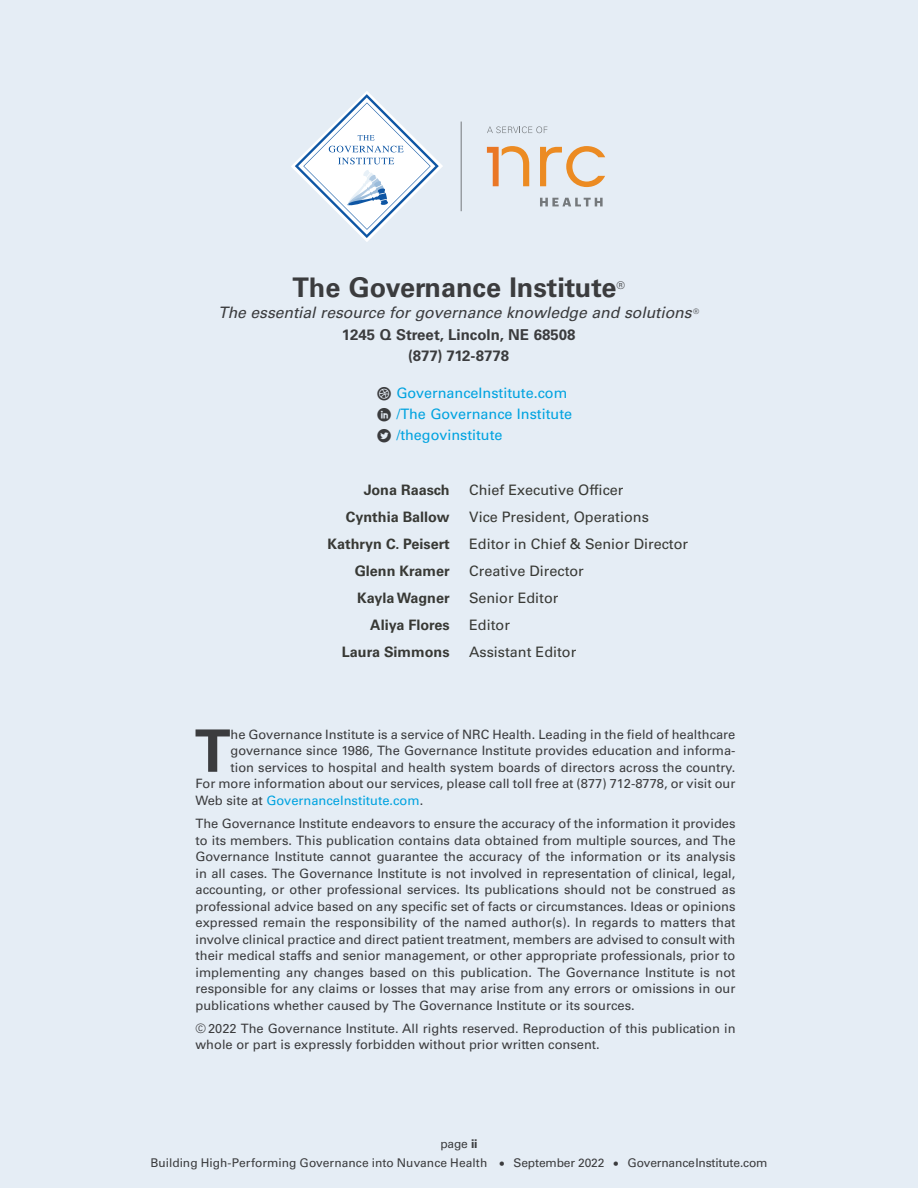
<style>
.page{position:relative;width:918px;height:1188px;background:#e5edf5}
.page>*{position:absolute;margin:0;border:0;box-sizing:border-box;transform-origin:0 0}
.t1{font:700 58.5px "Univers LT Std";color:#3b3c3e}
.t2{font:700 27px "Univers LT Std";color:#3b3c3e}
.t3{font:italic 15.75px "Univers LT Std";letter-spacing:-.005em;color:#3b3c3e}
.body{font:700 15px "Univers LT Std";color:#3b3c3e}
.t4{font:14.4px "Univers LT Std";color:#383935}
.t5{font:700 14.4px "Univers LT Std";color:#383935}
.t6{font:14.4px "Univers LT Std";color:#00a3e0}
.t7{font:12.9px/16.5px "Univers LT Std";color:#3b3c3e;text-align:justify}
.t8{font:12.9px "Univers LT Std";color:#00a3e0}
.t9{font:12px/19.5px "Univers LT Std";letter-spacing:-.005em;color:#3b3c3e;text-align:center}
.t10{font:10.5px "Univers LT Std";color:#3b3c3e}
.s1{color:#3b3c3e}
.s2{font-weight:700}
</style>
<div class="page">
<hr style="left:461px;top:122px;width:1px;height:89px;background:#75797c">
<svg style="left:540px;top:198px;width:63px;height:8px"></svg>
<svg style="left:540px;top:146px;width:65px;height:41px"></svg>
<svg style="left:487px;top:146px;width:42px;height:40px"></svg>
<svg style="left:487px;top:126px;width:60px;height:7px"></svg>
<svg style="left:291px;top:91px;width:152px;height:151px"></svg>
<p class="t2" style="left:292px;top:272px;width:325px">The Governance Institute</p>
<p class="t10" style="left:616px;top:279px;width:10px">®</p>
<p class="t3" style="left:218px;top:303px;width:483px">The essential resource for governance knowledge and solutions <sup>®</sup></p>
<p class="body" style="left:342px;top:325px;width:235px">1245 Q Street, Lincoln, NE 68508</p>
<p class="body" style="left:408px;top:346px;width:102px">(877) 712-8778</p>
<p class="t6" style="left:378px;top:384px;width:191px"><span class="s1">□</span> GovernanceInstitute.com</p>
<p class="t6" style="left:396px;top:405px;width:177px">/The Governance Institute</p>
<p class="t6" style="left:378px;top:426px;width:126px"><span class="s1">▼</span> /thegovinstitute</p>
<p class="t5" style="left:364px;top:481px;width:87px">Jona Raasch</p>
<p class="t4" style="left:469px;top:481px;width:156px">Chief Executive Officer</p>
<p class="t5" style="left:346px;top:508px;width:105px">Cynthia Ballow</p>
<p class="t4" style="left:469px;top:508px;width:181px">Vice President, Operations</p>
<p class="t5" style="left:328px;top:535px;width:124px">Kathryn C. Peisert</p>
<p class="t4" style="left:469px;top:535px;width:220px">Editor in Chief &amp; Senior Director</p>
<p class="t5" style="left:355px;top:562px;width:96px">Glenn Kramer</p>
<p class="t4" style="left:469px;top:562px;width:116px">Creative Director</p>
<p class="t5" style="left:357px;top:589px;width:94px">Kayla Wagner</p>
<p class="t4" style="left:469px;top:589px;width:91px">Senior Editor</p>
<p class="t5" style="left:370px;top:616px;width:81px">Aliya Flores</p>
<p class="t4" style="left:469px;top:616px;width:42px">Editor</p>
<p class="t5" style="left:342px;top:643px;width:109px">Laura Simmons</p>
<p class="t4" style="left:469px;top:643px;width:109px">Assistant Editor</p>
<p class="t1" style="left:195px;top:717px;width:37px">T</p>
<p class="t7" style="left:230px;top:726px;width:507px">he Governance Institute is a service of NRC Health. Leading in the field of healthcare</p>
<p class="t7" style="left:230px;top:743px;width:507px">governance since 1986, The Governance Institute provides education and informa-</p>
<p class="t7" style="left:230px;top:759px;width:507px">tion services to hospital and health system boards of directors across the country.</p>
<p class="t7" style="left:196px;top:776px;width:542px">For more information about our services, please call toll free at (877) 712-8778, or visit our</p>
<p class="t8" style="left:196px;top:793px;width:229px"><span class="s1">Web site at</span> GovernanceInstitute.com<span class="s1">.</span></p>
<p class="t7" style="left:196px;top:815px;width:542px">The Governance Institute endeavors to ensure the accuracy of the information it provides to its members. This publication contains data obtained from multiple sources, and The Governance Institute cannot guarantee the accuracy of the information or its analysis in all cases. The Governance Institute is not involved in representation of clinical, legal, accounting, or other professional services. Its publications should not be construed as professional advice based on any specific set of facts or circumstances. Ideas or opinions expressed remain the responsibility of the named author(s). In regards to matters that involve clinical practice and direct patient treatment, members are advised to consult with their medical staffs and senior management, or other appropriate professionals, prior to implementing any changes based on this publication. The Governance Institute is not responsible for any claims or losses that may arise from any errors or omissions in our publications whether caused by The Governance Institute or its sources.</p>
<p class="t7" style="left:196px;top:1020px;width:542px">© 2022 The Governance Institute. All rights reserved. Reproduction of this publication in whole or part is expressly forbidden without prior written consent.</p>
<p class="t9" style="left:150px;top:1134px;width:619px">page <span class="s2">ii<br></span>Building High-Performing Governance into Nuvance Health • September 2022 • GovernanceInstitute.com</p>
</div>
